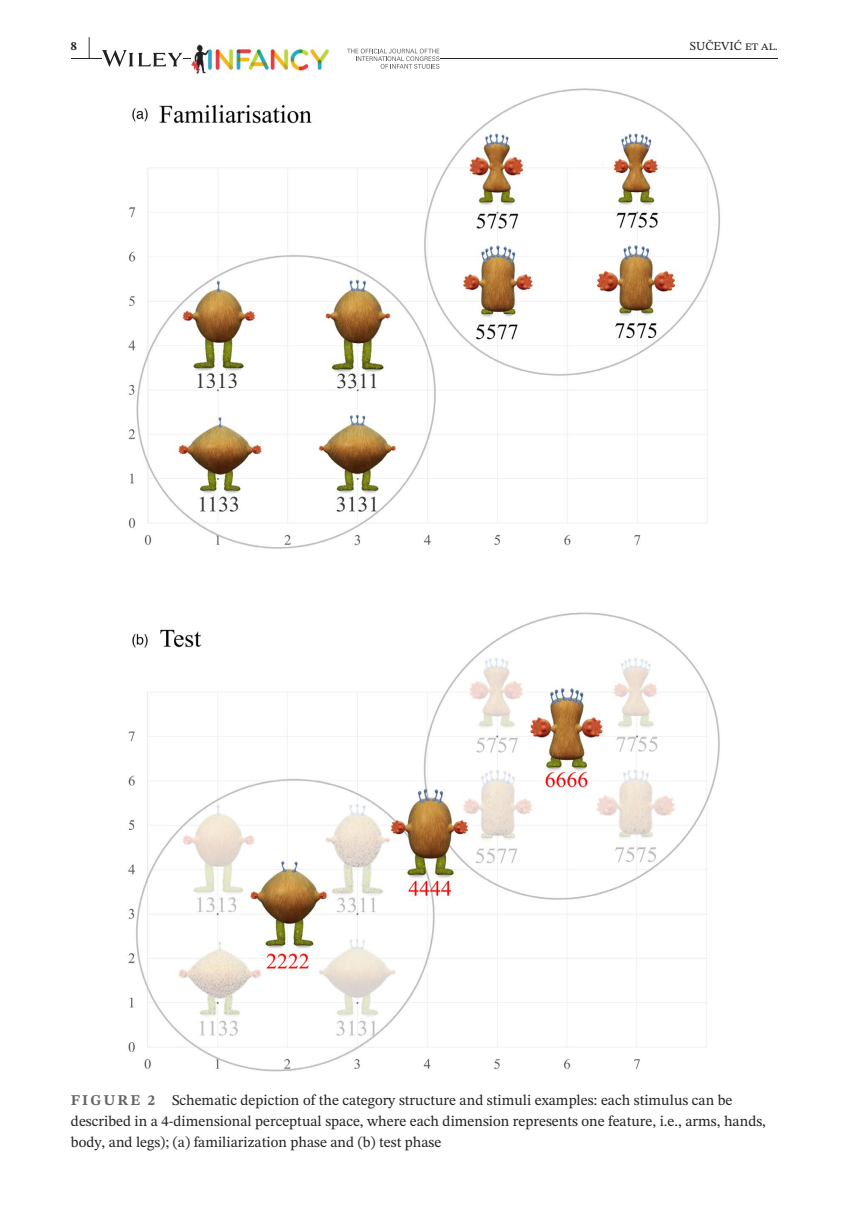
<style>
.page{position:relative;width:849px;height:1221px;background:#fff}
.page>*{position:absolute;margin:0;border:0;box-sizing:border-box;transform-origin:0 0}
.t1{font:14.88px/21px "STIX Two Text";color:#231f20}
.t2{font:12.25px "STIX Two Text";color:#231f20}
.t3{font:700 12.25px "STIX Two Text";color:#231f20}
.s1{font-size:24.68px}
.s2{font-weight:700;color:#636366}
</style>
<div class="page">
<hr style="left:71px;top:58px;width:706px;height:1px;background:#231f20">
<svg style="left:102px;top:50px;width:80px;height:17px"></svg>
<div style="left:191px;top:43px;width:248px;height:30px;background:#fff"></div>
<svg style="left:347px;top:49px;width:92px;height:20px"></svg>
<img style="left:191px;top:44px;width:139px;height:29px">
<img style="left:128px;top:88px;width:592px;height:984px">
<p class="t3" style="left:71px;top:37px;width:21px">8 <span class="s1">|</span></p>
<p class="t2" style="left:689px;top:37px;width:89px">SUČEVIĆ et al.</p>
<p class="t1" style="left:71px;top:1089px;width:696px"><span class="s2">FIGURE 2</span> Schematic depiction of the category structure and stimuli examples: each stimulus can be described in a 4-dimensional perceptual space, where each dimension represents one feature, i.e., arms, hands, body, and legs); (a) familiarization phase and (b) test phase</p>
</div>
